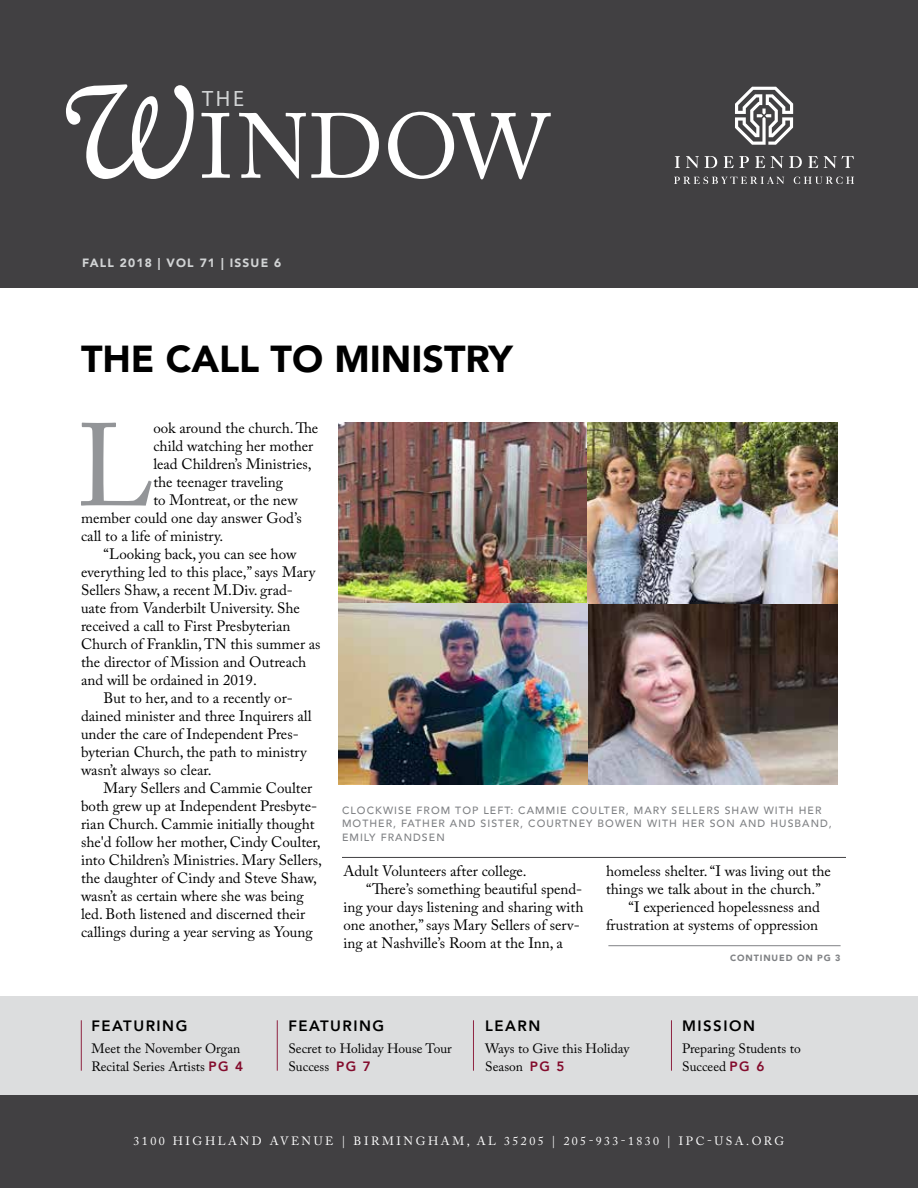
<style>
.page{position:relative;width:918px;height:1188px;background:#fff}
.page>*{position:absolute;margin:0;border:0;box-sizing:border-box;transform-origin:0 0}
.t1{font:116.25px "Adobe Caslon Pro";color:#939598}
.t2{font:900 37.5px "Avenir";color:#000}
.t3{font:22.35px "Myriad Pro";color:#d1d3d4}
.t4{font:15px "Adobe Caslon Pro";color:#000}
.t5{font:800 15px "Avenir";letter-spacing:.1em;color:#000}
.t6{font:13.5px/18px "Adobe Caslon Pro";color:#000}
.t7{font:12px "Adobe Caslon Pro";letter-spacing:.215em;color:#fff}
.t8{font:900 12px "Avenir";letter-spacing:.1em;color:#d1d3d4}
.t9{font:500 10.5px/13.5px "Avenir";letter-spacing:.1em;color:#808285}
.t10{font:900 9px "Avenir";letter-spacing:.1em;color:#808285}
.s1{font-family:"Avenir";font-weight:800;color:#830b2c}
</style>
<div class="page">
<div style="left:0;top:997px;width:918px;height:99px;background:#dcddde"></div>
<div style="left:0;top:0;width:918px;height:288px;background:#414042"></div>
<div style="left:0;top:1096px;width:918px;height:92px;background:#414042"></div>
<svg style="left:735px;top:87px;width:58px;height:58px"></svg>
<svg style="left:675px;top:156px;width:5px;height:12px"></svg>
<svg style="left:686px;top:156px;width:31px;height:12px"></svg>
<svg style="left:724px;top:156px;width:25px;height:12px"></svg>
<svg style="left:755px;top:156px;width:10px;height:12px"></svg>
<svg style="left:771px;top:156px;width:31px;height:12px"></svg>
<svg style="left:808px;top:156px;width:10px;height:12px"></svg>
<svg style="left:824px;top:156px;width:30px;height:12px"></svg>
<svg style="left:674px;top:176px;width:110px;height:8px"></svg>
<svg style="left:794px;top:177px;width:60px;height:7px"></svg>
<hr style="left:81px;top:1020px;width:1px;height:51px;background:#8f2341">
<hr style="left:277px;top:1020px;width:1px;height:51px;background:#8f2341">
<hr style="left:473px;top:1020px;width:1px;height:51px;background:#8f2341">
<hr style="left:671px;top:1020px;width:1px;height:51px;background:#8f2341">
<hr style="left:342px;top:857px;width:504px;height:1px;background:#414042">
<hr style="left:608px;top:945px;width:233px;height:1px;background:#808285">
<svg style="left:66px;top:84px;width:485px;height:95px"></svg>
<img style="left:339px;top:422px;width:499px;height:362px">
<h3 class="t3" style="left:202px;top:84px;width:43px">THE</h3>
<p class="t8" style="left:82px;top:252px;width:201px">FALL 2018 | VOL 71 | ISSUE 6</p>
<h2 class="t2" style="left:81px;top:327px;width:433px">THE CALL TO MINISTRY</h2>
<h1 class="t1" style="left:76px;top:397px;width:78px">L</h1>
<p class="t4" style="left:153px;top:419px;width:166px">ook around the church. The</p>
<p class="t4" style="left:153px;top:437px;width:162px">child watching her mother</p>
<p class="t4" style="left:153px;top:455px;width:160px">lead Children’s Ministries,</p>
<p class="t4" style="left:153px;top:473px;width:131px">the teenager traveling</p>
<p class="t4" style="left:153px;top:491px;width:146px">to Montreat, or the new</p>
<p class="t4" style="left:81px;top:509px;width:222px">member could one day answer God’s</p>
<p class="t4" style="left:81px;top:527px;width:144px">call to a life of ministry.</p>
<p class="t4" style="left:104px;top:545px;width:194px">“Looking back, you can see how</p>
<p class="t4" style="left:81px;top:563px;width:236px">everything led to this place,” says Mary</p>
<p class="t4" style="left:81px;top:581px;width:213px">Sellers Shaw, a recent M.Div. grad-</p>
<p class="t4" style="left:81px;top:599px;width:221px">uate from Vanderbilt University. She</p>
<p class="t4" style="left:81px;top:617px;width:211px">received a call to First Presbyterian</p>
<p class="t4" style="left:81px;top:635px;width:241px">Church of Franklin, TN this summer as</p>
<p class="t4" style="left:81px;top:653px;width:227px">the director of Mission and Outreach</p>
<p class="t4" style="left:81px;top:671px;width:177px">and will be ordained in 2019.</p>
<p class="t4" style="left:104px;top:689px;width:191px">But to her, and to a recently or-</p>
<p class="t4" style="left:81px;top:707px;width:232px">dained minister and three Inquirers all</p>
<p class="t4" style="left:81px;top:725px;width:219px">under the care of Independent Pres-</p>
<p class="t4" style="left:81px;top:743px;width:227px">byterian Church, the path to ministry</p>
<p class="t4" style="left:81px;top:761px;width:132px">wasn’t always so clear.</p>
<p class="t4" style="left:104px;top:779px;width:210px">Mary Sellers and Cammie Coulter</p>
<p class="t4" style="left:81px;top:797px;width:238px">both grew up at Independent Presbyte-</p>
<p class="t4" style="left:81px;top:815px;width:235px">rian Church. Cammie initially thought</p>
<p class="t4" style="left:81px;top:833px;width:241px">she'd follow her mother, Cindy Coulter,</p>
<p class="t4" style="left:81px;top:851px;width:243px">into Children’s Ministries. Mary Sellers,</p>
<p class="t4" style="left:81px;top:869px;width:237px">the daughter of Cindy and Steve Shaw,</p>
<p class="t4" style="left:81px;top:887px;width:224px">wasn’t as certain where she was being</p>
<p class="t4" style="left:81px;top:905px;width:226px">led. Both listened and discerned their</p>
<p class="t4" style="left:81px;top:923px;width:233px">callings during a year serving as Young</p>
<p class="t9" style="left:342px;top:803px;width:491px">CLOCKWISE FROM TOP LEFT: CAMMIE COULTER, MARY SELLERS SHAW WITH HER<br>MOTHER, FATHER AND SISTER, COURTNEY BOWEN WITH HER SON AND HUSBAND,<br>EMILY FRANDSEN</p>
<p class="t4" style="left:344px;top:862px;width:185px">Adult Volunteers after college.</p>
<p class="t4" style="left:366px;top:880px;width:218px">“There’s something beautiful spend-</p>
<p class="t4" style="left:344px;top:898px;width:241px">ing your days listening and sharing with</p>
<p class="t4" style="left:344px;top:916px;width:238px">one another,” says Mary Sellers of serv-</p>
<p class="t4" style="left:344px;top:934px;width:221px">ing at Nashville’s Room at the Inn, a</p>
<p class="t4" style="left:606px;top:862px;width:226px">homeless shelter. “I was living out the</p>
<p class="t4" style="left:606px;top:880px;width:216px">things we talk about in the church.”</p>
<p class="t4" style="left:629px;top:898px;width:193px">“I experienced hopelessness and</p>
<p class="t4" style="left:606px;top:916px;width:214px">frustration at systems of oppression</p>
<p class="t10" style="left:730px;top:950px;width:112px">CONTINUED ON PG 3</p>
<p class="t5" style="left:92px;top:1014px;width:97px">FEATURING</p>
<p class="t6" style="left:92px;top:1039px;width:153px">Meet the November Organ<br>Recital Series Artists <span class="s1">PG 4</span></p>
<p class="t5" style="left:288px;top:1014px;width:97px">FEATURING</p>
<p class="t6" style="left:288px;top:1039px;width:165px">Secret to Holiday House Tour<br>Success <span class="s1">PG 7</span></p>
<p class="t5" style="left:485px;top:1014px;width:57px">LEARN</p>
<p class="t6" style="left:485px;top:1039px;width:146px">Ways to Give this Holiday<br>Season <span class="s1">PG 5</span></p>
<p class="t5" style="left:682px;top:1014px;width:74px">MISSION</p>
<p class="t6" style="left:682px;top:1039px;width:120px">Preparing Students to<br>Succeed <span class="s1">PG 6</span></p>
<p class="t7" style="left:134px;top:1134px;width:652px">3100 HIGHLAND AVENUE | BIRMINGHAM, AL 35205 | 205-933-1830 | IPC-USA.ORG</p>
</div>
